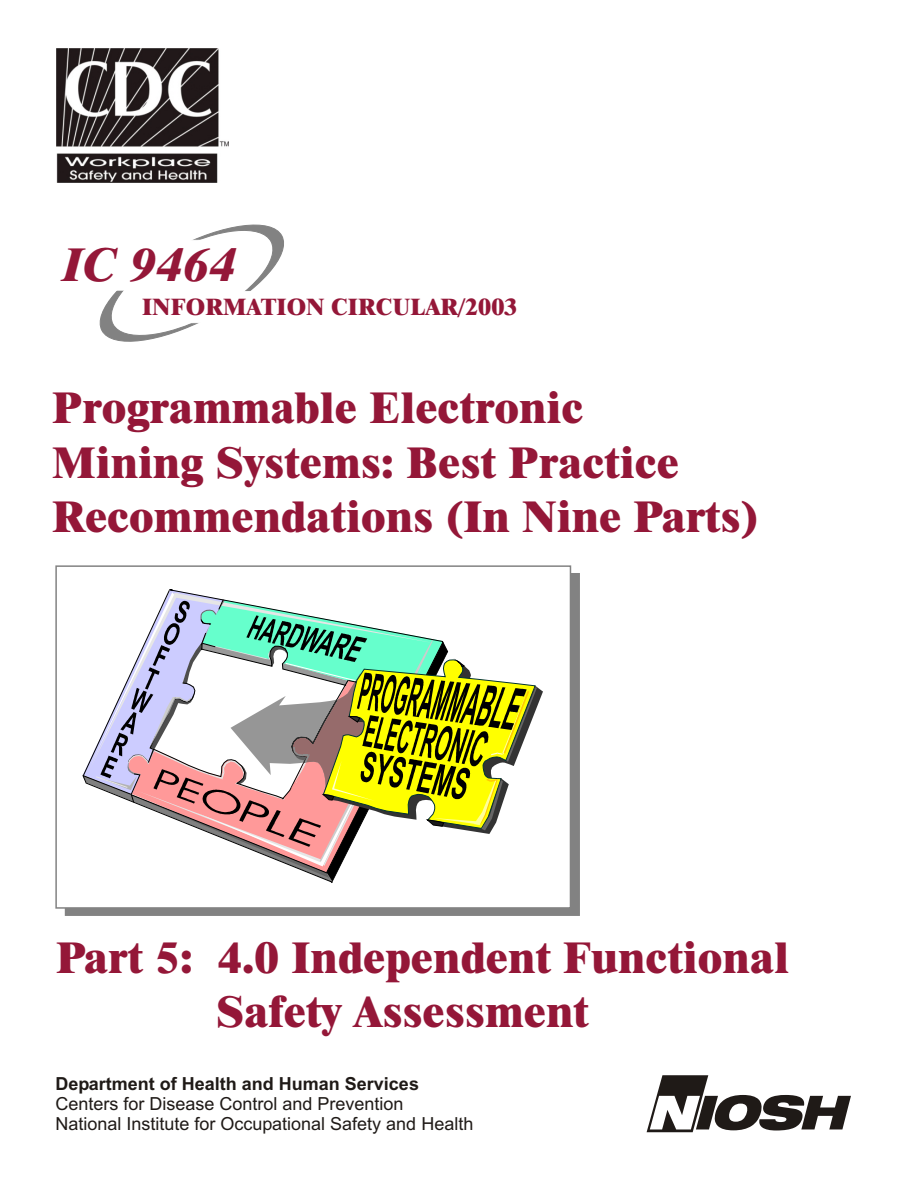
<style>
.page{position:relative;width:918px;height:1188px;background:#fff}
.page>*{position:absolute;margin:0;border:0;box-sizing:border-box;transform-origin:0 0}
.t1{font:48px "Dutch 801 X Bd It BT";color:#941738}
.t2{font:45px/54.3px "Dutch 801 X Bd BT";color:#941738}
.t3{font:24px "Dutch 801 X Bd BT";color:#941738}
.t4{font:18px/20.1px "Arial";color:#1f1a17}
.t5{font:700 18px "Arial";color:#1f1a17}
</style>
<div class="page">
<img style="left:56px;top:48px;width:173px;height:134px">
<svg style="left:99px;top:224px;width:185px;height:118px"></svg>
<div style="left:57px;top:240px;width:177px;height:50px;background:#fff"></div>
<div style="left:140px;top:291px;width:378px;height:32px;background:#fff"></div>
<div style="left:65px;top:573px;width:515px;height:343px;border:12px solid #828282"></div>
<div style="left:55px;top:565px;width:516px;height:344px;background:#fff;border:2px solid #828282"></div>
<svg style="left:82px;top:589px;width:461px;height:294px"></svg>
<svg style="left:647px;top:1075px;width:204px;height:57px"></svg>
<p class="t1" style="left:63px;top:244px;width:175px">IC 9464</p>
<p class="t3" style="left:142px;top:297px;width:377px">INFORMATION CIRCULAR/2003</p>
<p class="t2" style="left:52px;top:385px;width:708px">Programmable Electronic<br>Mining Systems: Best Practice<br>Recommendations (In Nine Parts)</p>
<p class="t2" style="left:216px;top:934px;width:575px;text-indent:-160px">Part 5: 4.0 Independent Functional<br>Safety Assessment</p>
<p class="t5" style="left:55px;top:1076px;width:365px">Department of Health and Human Services</p>
<p class="t4" style="left:55px;top:1095px;width:420px">Centers for Disease Control and Prevention<br>National Institute for Occupational Safety and Health</p>
</div>
